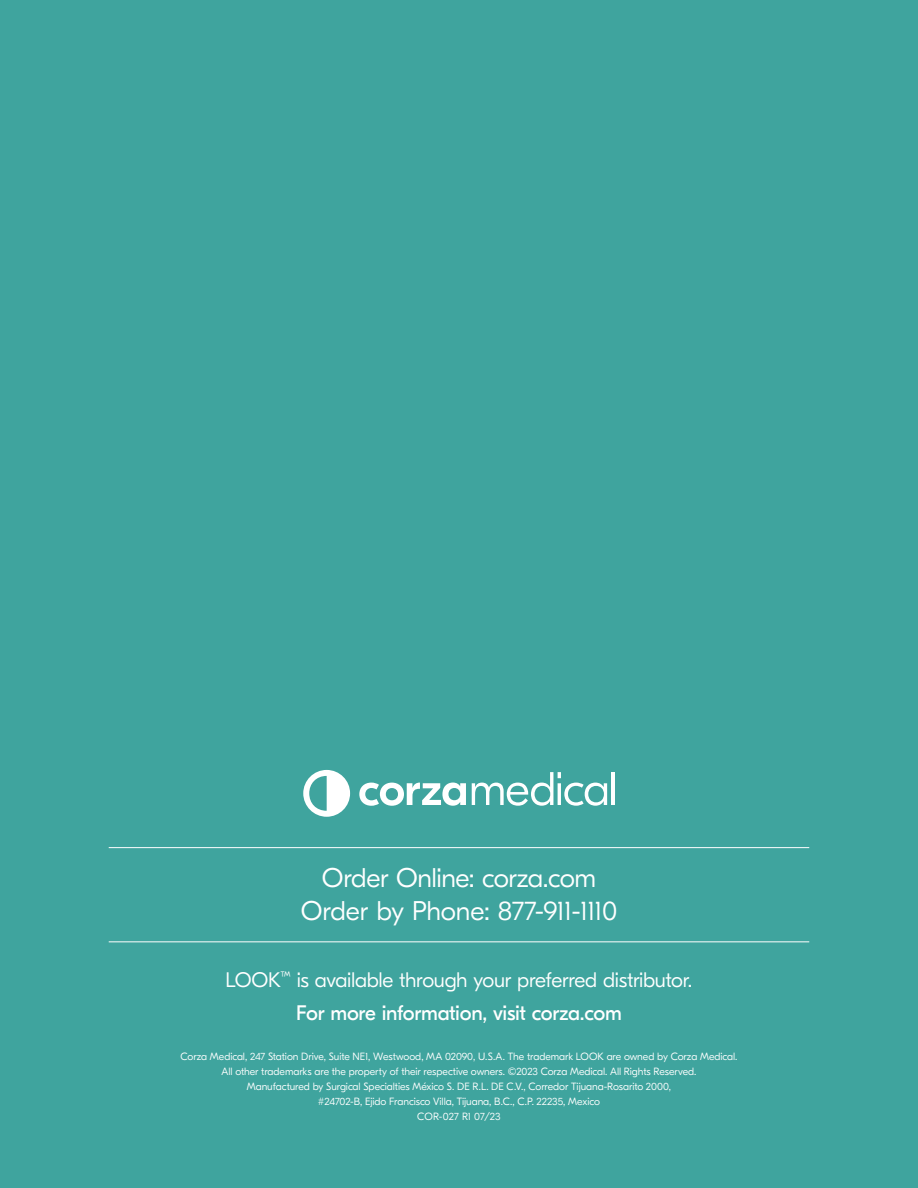
<style>
.page{position:relative;width:918px;height:1188px;background:#3fa49e}
.page>*{position:absolute;margin:0;border:0;box-sizing:border-box;transform-origin:0 0}
.t1{font:300 27px "GT Eesti Display";letter-spacing:-.015em;color:#fff}
.t2{font:300 21px "GT Eesti Display";letter-spacing:-.02em;color:#fff}
.t3{font:21px "GT Eesti Display";letter-spacing:-.015em;color:#fff}
.sub_sub_head{font:300 10.5px "GT Eesti Display";letter-spacing:-.005em;color:#fff}
</style>
<div class="page">
<hr style="left:109px;top:847px;width:700px;height:1px;background:#fff">
<hr style="left:109px;top:941px;width:700px;height:1px;background:#fff">
<svg style="left:472px;top:772px;width:135px;height:34px"></svg>
<hr style="left:611px;top:772px;width:4px;height:33px;background:#fff">
<svg style="left:359px;top:783px;width:107px;height:23px"></svg>
<svg style="left:303px;top:770px;width:47px;height:47px"></svg>
<p class="t1" style="left:322px;top:863px;width:276px">Order Online: corza.com</p>
<p class="t1" style="left:301px;top:896px;width:318px">Order by Phone: 877-911-1110</p>
<p class="t2" style="left:226px;top:968px;width:468px">LOOK<sup>™</sup> is available through your preferred distributor.</p>
<p class="t3" style="left:296px;top:1001px;width:327px">For more information, visit corza.com</p>
<p class="sub_sub_head" style="left:181px;top:1050px;width:558px">Corza Medical, 247 Station Drive, Suite NE1, Westwood, MA 02090, U.S.A. The trademark LOOK are owned by Corza Medical.</p>
<p class="sub_sub_head" style="left:222px;top:1065px;width:476px">All other trademarks are the property of their respective owners. ©2023 Corza Medical. All Rights Reserved.</p>
<p class="sub_sub_head" style="left:247px;top:1080px;width:426px">Manufactured by Surgical Specialties México S. DE R.L. DE C.V., Corredor Tijuana-Rosarito 2000,</p>
<p class="sub_sub_head" style="left:318px;top:1095px;width:284px">#24702-B, Ejido Francisco Villa, Tijuana, B.C., C.P. 22235, Mexico</p>
<p class="sub_sub_head" style="left:417px;top:1110px;width:85px">COR-027 R1 07/23</p>
</div>
